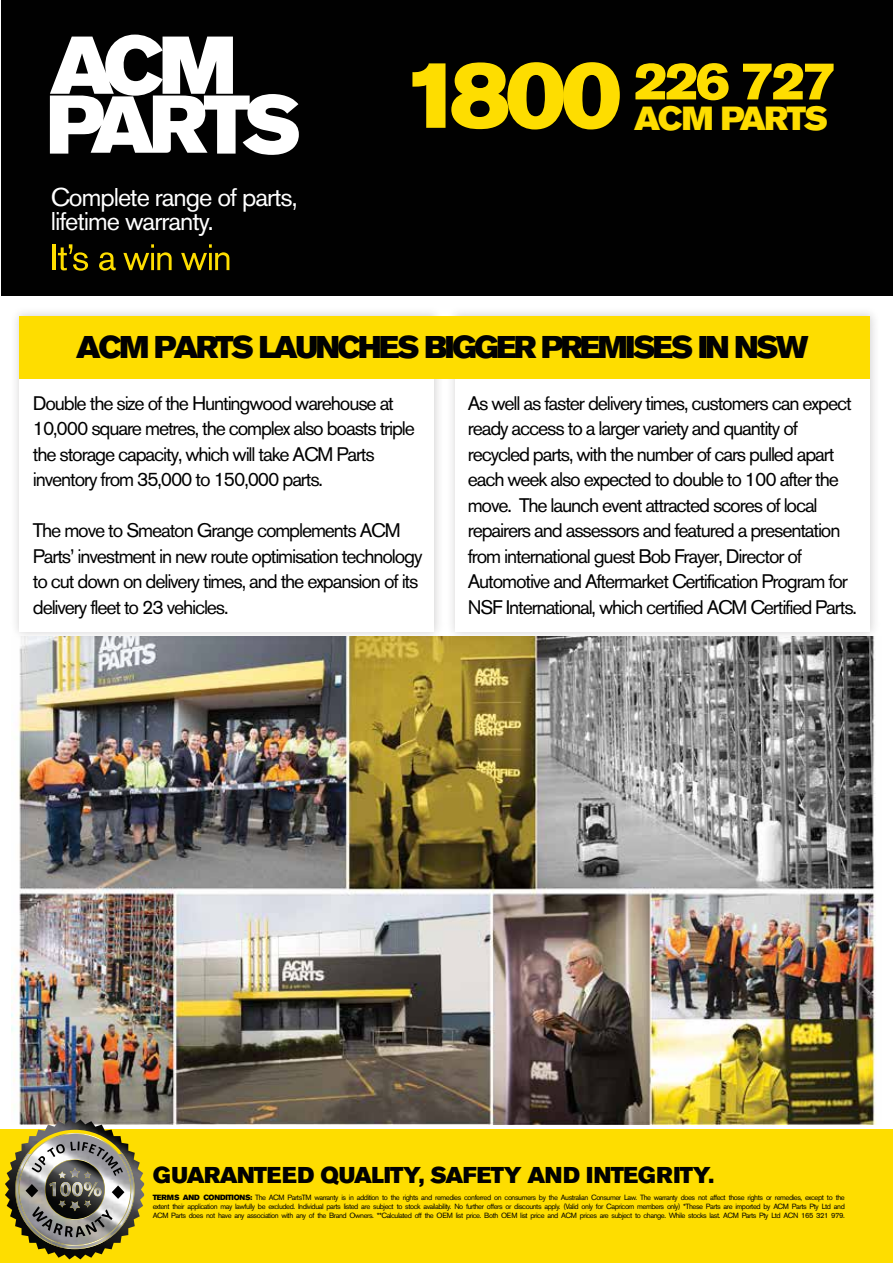
<style>
.page{position:relative;width:893px;height:1263px;background:#fff}
.page>*{position:absolute;margin:0;border:0;box-sizing:border-box;transform-origin:0 0}
.t1{font:51.9px "Akzidenz Grotesk BE Super";letter-spacing:-.05em;color:#fedd00}
.t2{font:33.15px "Akzidenz Grotesk BE Super";letter-spacing:-.06em;color:#fedd00}
.t3{font:31.2px "Akzidenz Grotesk BE Super";letter-spacing:-.08em;color:#010101}
.t4{font:25.5px/24px "Akzidenz Grotesk BE";letter-spacing:-.04em;color:#fff}
.t5{font:22.65px "Akzidenz Grotesk BE Super";letter-spacing:-.02em;color:#010101}
.t6{font:19.5px/25.5px "Akzidenz Grotesk BE";letter-spacing:-.06em;color:#010101}
.t7{font:7.5px/9px "Akzidenz Grotesk BE";letter-spacing:-.06em;color:#010101;text-align:justify}
.s1{font-size:93.75px}
.s2{font-family:"Akzidenz Grotesk BE Super"}
</style>
<div class="page">
<img style="left:12px;top:644px;width:864px;height:480px">
<div style="left:0;top:1129px;width:893px;height:134px;background:#fedd00"></div>
<img style="left:16px;top:312px;width:427px;height:332px">
<div style="left:20px;top:315px;width:414px;height:316px;background:#fff"></div>
<img style="left:443px;top:312px;width:432px;height:332px">
<div style="left:455px;top:315px;width:415px;height:316px;background:#fff"></div>
<div style="left:20px;top:315px;width:850px;height:63px;background:#fedd00"></div>
<div style="left:1px;top:0;width:891px;height:296px;background:#010101"></div>
<svg style="left:50px;top:35px;width:249px;height:120px"></svg>
<hr style="left:52px;top:244px;width:4px;height:26px;background:#fedd00">
<svg style="left:58px;top:244px;width:30px;height:27px"></svg>
<svg style="left:99px;top:252px;width:17px;height:19px"></svg>
<svg style="left:123px;top:244px;width:49px;height:26px"></svg>
<svg style="left:181px;top:244px;width:48px;height:26px"></svg>
<img style="left:5px;top:1119px;width:139px;height:140px">
<img style="left:15px;top:1162px;width:4px;height:62px">
<img style="left:131px;top:1162px;width:4px;height:62px">
<img style="left:48px;top:1246px;width:54px;height:3px">
<img style="left:16px;top:1166px;width:3px;height:59px">
<img style="left:131px;top:1166px;width:3px;height:59px">
<img style="left:51px;top:1246px;width:48px;height:2px">
<img style="left:19px;top:1133px;width:112px;height:113px">
<img style="left:19px;top:1134px;width:111px;height:111px">
<img style="left:45px;top:1176px;width:60px;height:30px">
<img style="left:50px;top:1176px;width:51px;height:30px">
<svg style="left:21px;top:1141px;width:108px;height:35px;background:#939186"></svg>
<svg style="left:26px;top:1206px;width:98px;height:37px;background:#77756e"></svg>
<svg style="left:26px;top:1184px;width:12px;height:13px"></svg>
<svg style="left:112px;top:1185px;width:12px;height:14px"></svg>
<h3 class="t4" style="left:51px;top:185px;width:248px">Complete range of parts, lifetime warranty.</h3>
<h1 class="t1" style="left:402px;top:51px;width:436px"><span class="s1">1800</span> 226 727</h1>
<h2 class="t2" style="left:634px;top:99px;width:195px">ACM PARTS</h2>
<h3 class="t3" style="left:76px;top:329px;width:734px">ACM PARTS LAUNCHES BIGGER PREMISES IN NSW</h3>
<p class="t6" style="left:33px;top:390px;width:384px">Double the size of the Huntingwood warehouse at 10,000 square metres, the complex also boasts triple the storage capacity, which will take ACM Parts inventory from 35,000 to 150,000 parts.</p>
<p class="t6" style="left:33px;top:518px;width:391px">The move to Smeaton Grange complements ACM Parts’ investment in new route optimisation technology to cut down on delivery times, and the expansion of its delivery fleet to 23 vehicles.</p>
<p class="t6" style="left:468px;top:390px;width:391px">As well as faster delivery times, customers can expect ready access to a larger variety and quantity of recycled parts, with the number of cars pulled apart each week also expected to double to 100 after the move. The launch event attracted scores of local repairers and assessors and featured a presentation from international guest Bob Frayer, Director of Automotive and Aftermarket Certification Program for NSF International, which certified ACM Certified Parts.</p>
<p class="t5" style="left:153px;top:1162px;width:563px">GUARANTEED QUALITY, SAFETY AND INTEGRITY.</p>
<p class="t7" style="left:153px;top:1192px;width:694px"><span class="s2">TERMS AND CONDITIONS:</span> The ACM PartsTM warranty is in addition to the rights and remedies conferred on consumers by the Australian Consumer Law. The warranty does not affect those rights or remedies, except to the extent their application may lawfully be excluded. Individual parts listed are subject to stock availability. No further offers or discounts apply. (Valid only for Capricorn members only) *These Parts are imported by ACM Parts Pty Ltd and ACM Parts does not have any association with any of the Brand Owners. **Calculated off the OEM list price. Both OEM list price and ACM prices are subject to change. While stocks last. ACM Parts Pty Ltd ACN 165 321 979.</p>
</div>
